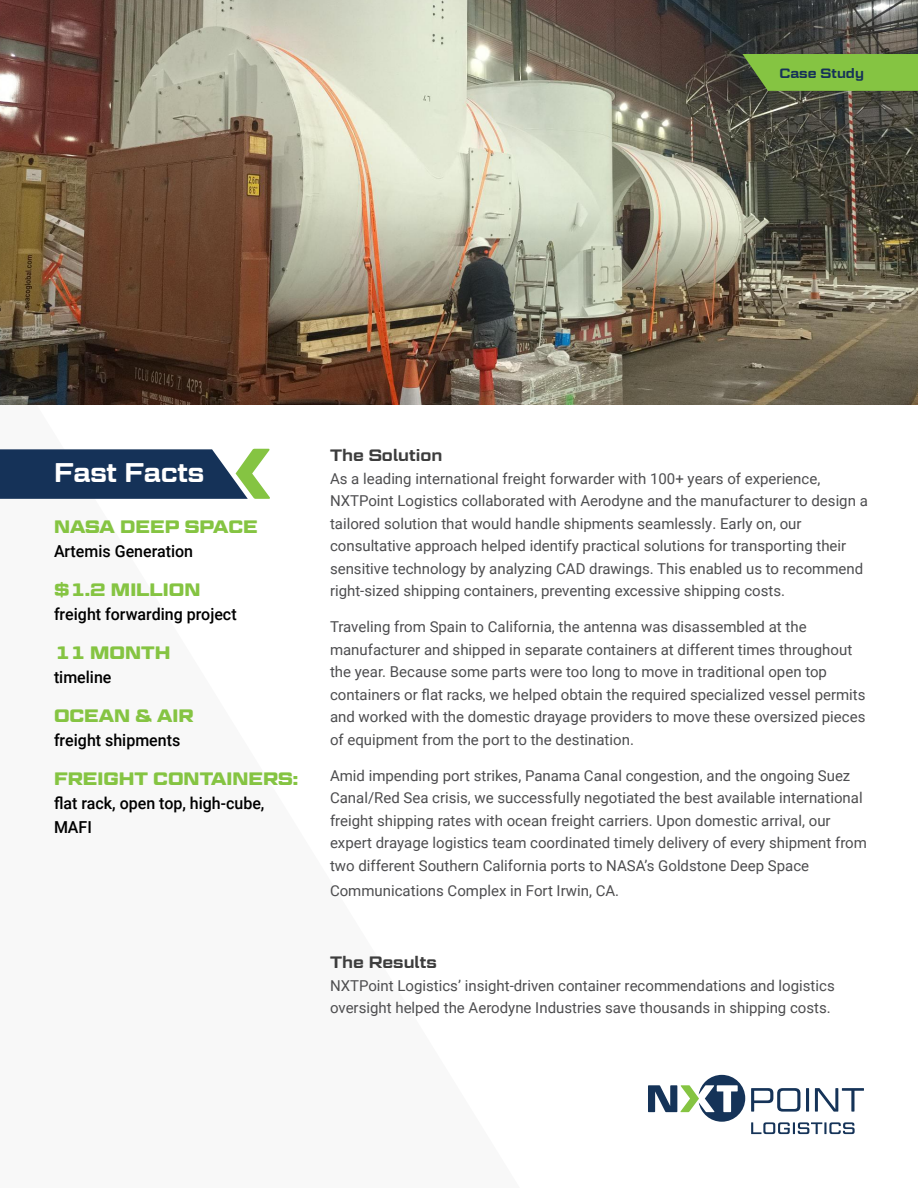
<style>
.page{position:relative;width:918px;height:1188px;background:#fff}
.page>*{position:absolute;margin:0;border:0;box-sizing:border-box;transform-origin:0 0}
.t1{font:600 27px "Geom Graphic";letter-spacing:-.01em;color:#fff}
.t2{font:700 18px "Geom Graphic";color:#85c442}
.t3{font:500 16.5px/24px "Roboto";color:#000}
.t4{font:600 16.5px "Geom Graphic";color:#3d3d3d}
.t5{font:15px/22.5px "Roboto";color:#4d4d4f}
.t6{font:600 13.5px "Geom Graphic";color:#153258}
</style>
<div class="page">
<img style="left:0;top:0;width:918px;height:405px">
<svg style="left:742px;top:54px;width:176px;height:37px;background:#7eb840"></svg>
<svg style="left:751px;top:1088px;width:49px;height:24px"></svg>
<hr style="left:806px;top:1088px;width:3px;height:24px;background:#153358">
<svg style="left:815px;top:1088px;width:49px;height:24px"></svg>
<svg style="left:648px;top:1075px;width:97px;height:47px"></svg>
<svg style="left:751px;top:1122px;width:104px;height:12px"></svg>
<svg style="left:0;top:449px;width:270px;height:50px;background:#314d65"></svg>
<p class="t6" style="left:779px;top:65px;width:86px">Case Study</p>
<h1 class="t1" style="left:54px;top:456px;width:152px">Fast Facts</h1>
<p class="t2" style="left:54px;top:516px;width:205px">NASA DEEP SPACE</p>
<p class="t3" style="left:54px;top:539px;width:141px">Artemis Generation</p>
<p class="t2" style="left:54px;top:579px;width:148px">$1.2 MILLION</p>
<p class="t3" style="left:54px;top:602px;width:184px">freight forwarding project</p>
<p class="t2" style="left:54px;top:642px;width:118px">11 MONTH</p>
<p class="t3" style="left:54px;top:665px;width:59px">timeline</p>
<p class="t2" style="left:54px;top:705px;width:141px">OCEAN &amp; AIR</p>
<p class="t3" style="left:54px;top:728px;width:128px">freight shipments</p>
<p class="t2" style="left:54px;top:768px;width:246px">FREIGHT CONTAINERS:</p>
<p class="t3" style="left:54px;top:791px;width:212px">flat rack, open top, high-cube,<br>MAFI</p>
<p class="t4" style="left:330px;top:446px;width:114px">The Solution</p>
<p class="t5" style="left:330px;top:467px;width:539px">As a leading international freight forwarder with 100+ years of experience, NXTPoint Logistics collaborated with Aerodyne and the manufacturer to design a tailored solution that would handle shipments seamlessly. Early on, our consultative approach helped identify practical solutions for transporting their sensitive technology by analyzing CAD drawings. This enabled us to recommend right-sized shipping containers, preventing excessive shipping costs.</p>
<p class="t5" style="left:330px;top:615px;width:537px">Traveling from Spain to California, the antenna was disassembled at the manufacturer and shipped in separate containers at different times throughout the year. Because some parts were too long to move in traditional open top containers or flat racks, we helped obtain the required specialized vessel permits and worked with the domestic drayage providers to move these oversized pieces of equipment from the port to the destination.</p>
<p class="t5" style="left:330px;top:764px;width:538px">Amid impending port strikes, Panama Canal congestion, and the ongoing Suez Canal/Red Sea crisis, we successfully negotiated the best available international freight shipping rates with ocean freight carriers. Upon domestic arrival, our expert drayage logistics team coordinated timely delivery of every shipment from two different Southern California ports to NASA’s Goldstone Deep Space</p>
<p class="t5" style="left:330px;top:879px;width:291px">Communications Complex in Fort Irwin, CA.</p>
<p class="t4" style="left:330px;top:953px;width:108px">The Results</p>
<p class="t5" style="left:330px;top:974px;width:506px">NXTPoint Logistics’ insight-driven container recommendations and logistics oversight helped the Aerodyne Industries save thousands in shipping costs.</p>
</div>
